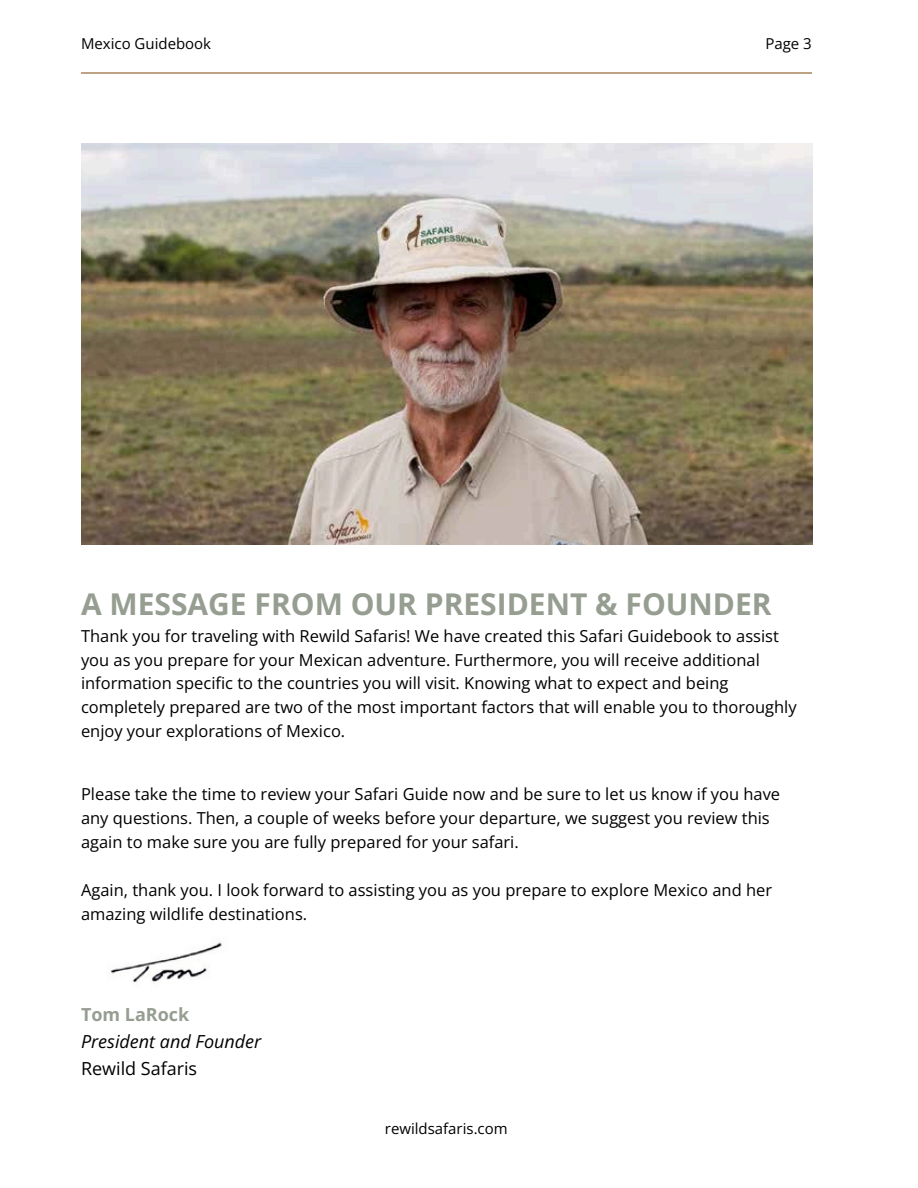
<style>
.page{position:relative;width:918px;height:1188px;background:#fff}
.page>*{position:absolute;margin:0;border:0;box-sizing:border-box;transform-origin:0 0}
.t1{font:700 30px "Open Sans";color:#969d91}
.t2{font:italic 18px/27px "Open Sans";color:#000}
.t3{font:16.5px/23.7px "Open Sans";color:#000}
.t4{font:15px "Open Sans";color:#000}
.s1{font-weight:700;font-style:normal;color:#969d91}
.s2{font-style:normal}
</style>
<div class="page">
<img style="left:81px;top:144px;width:731px;height:400px">
<hr style="left:81px;top:73px;width:731px;height:1px;background:#bda284">
<img style="left:110px;top:942px;width:112px;height:42px">
<p class="t4" style="left:81px;top:33px;width:132px">Mexico Guidebook</p>
<p class="t4" style="left:765px;top:33px;width:48px">Page 3</p>
<p class="t1" style="left:81px;top:583px;width:692px">A MESSAGE FROM OUR PRESIDENT &amp; FOUNDER</p>
<p class="t3" style="left:81px;top:624px;width:717px">Thank you for traveling with Rewild Safaris! We have created this Safari Guidebook to assist you as you prepare for your Mexican adventure. Furthermore, you will receive additional information specific to the countries you will visit. Knowing what to expect and being completely prepared are two of the most important factors that will enable you to thoroughly enjoy your explorations of Mexico.</p>
<h1 class="t3" style="left:81px;top:782px;width:701px">Please take the time to review your Safari Guide now and be sure to let us know if you have any questions. Then, a couple of weeks before your departure, we suggest you review this again to make sure you are fully prepared for your safari.</h1>
<h1 class="t3" style="left:81px;top:878px;width:693px">Again, thank you. I look forward to assisting you as you prepare to explore Mexico and her amazing wildlife destinations.</h1>
<h1 class="t2" style="left:81px;top:1001px;width:182px"><span class="s1">Tom LaRock<br></span>President and Founder<br><span class="s2">Rewild Safaris</span></h1>
<p class="t4" style="left:385px;top:1118px;width:124px">rewildsafaris.com</p>
</div>
